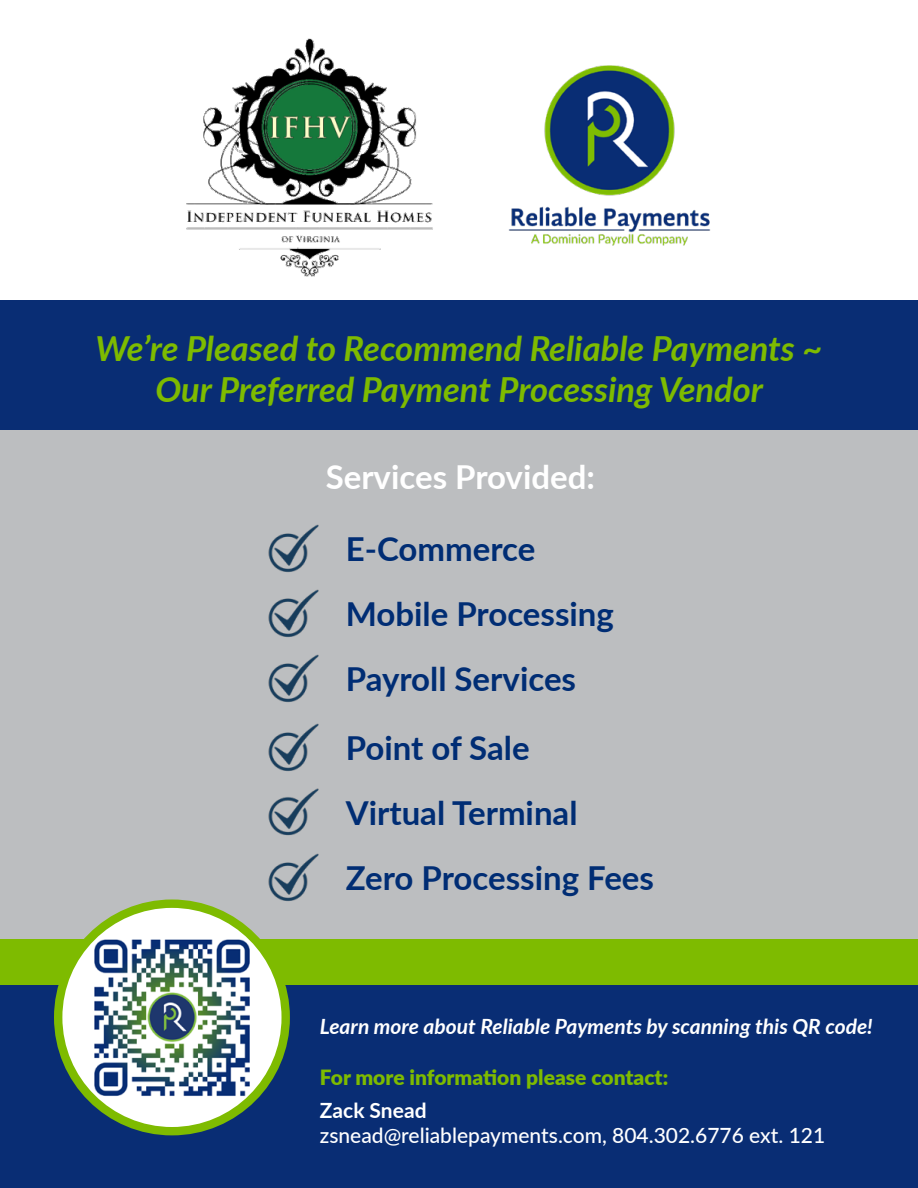
<style>
.page{position:relative;width:918px;height:1188px;background:#fff}
.page>*{position:absolute;margin:0;border:0;box-sizing:border-box;transform-origin:0 0}
.t1{font:italic 700 34.5px/41.4px "Lato";color:#7ebb00;text-align:center}
.t2{font:700 33px/64.8px "Lato";color:#002d74}
.t3{font:700 33px "Lato";color:#fff}
.t4{font:italic 700 21px "Lato";color:#fff}
.t5{font:500 21px "Lato";color:#fff}
.t6{font:900 21px "Lato";color:#7ebb00}
.t7{font:700 21px "Lato";color:#fff}
</style>
<div class="page">
<div style="left:0;top:400px;width:918px;height:547px;background:#bcbec0"></div>
<img style="left:186px;top:38px;width:247px;height:239px">
<div style="left:0;top:300px;width:918px;height:130px;background:#092d74"></div>
<img style="left:509px;top:65px;width:201px;height:181px">
<div style="left:0;top:985px;width:918px;height:203px;background:#092d74"></div>
<div style="left:0;top:940px;width:918px;height:45px;background:#7ebb00"></div>
<svg style="left:58px;top:904px;width:228px;height:227px;background:#e8f3d2"></svg>
<img style="left:85px;top:931px;width:174px;height:173px">
<div style="left:54px;top:899px;width:236px;height:236px;border:8px solid #7ebb00;border-radius:50%"></div>
<img style="left:268px;top:524px;width:51px;height:178px">
<img style="left:268px;top:723px;width:51px;height:178px">
<p class="t1" style="left:95px;top:326px;width:728px">We’re Pleased to Recommend Reliable Payments ~<br>Our Preferred Payment Processing Vendor</p>
<p class="t3" style="left:326px;top:453px;width:271px">Services Provided:</p>
<p class="t2" style="left:346px;top:516px;width:270px">E-Commerce<br>Mobile Processing<br>Payroll Services</p>
<p class="t2" style="left:346px;top:714px;width:310px">Point of Sale<br>Virtual Terminal<br>Zero Processing Fees</p>
<p class="t4" style="left:320px;top:1011px;width:554px">Learn more about Reliable Payments by scanning this QR code!</p>
<p class="t6" style="left:320px;top:1061px;width:350px">For more information please contact:</p>
<p class="t7" style="left:320px;top:1095px;width:108px">Zack Snead</p>
<p class="t5" style="left:320px;top:1120px;width:507px">zsnead@reliablepayments.com, 804.302.6776 ext. 121</p>
</div>
